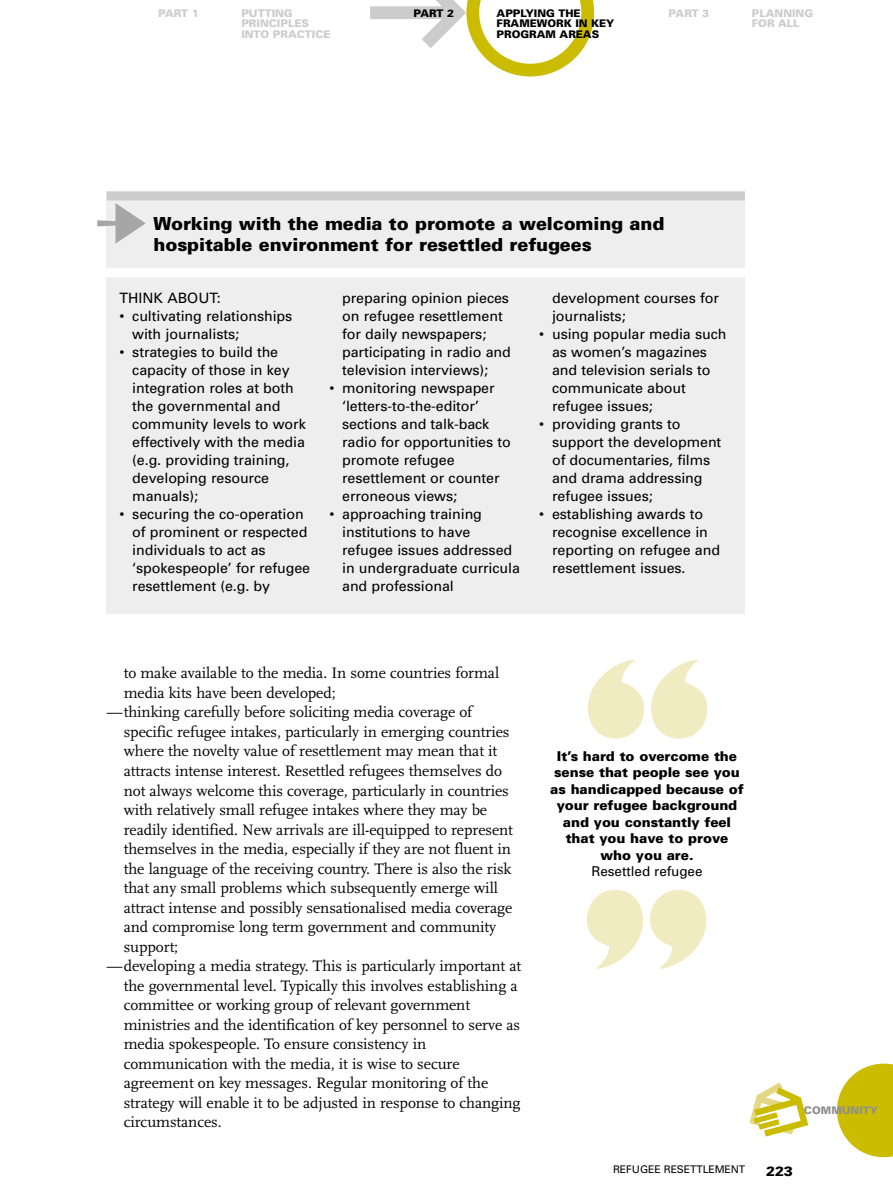
<style>
.page{position:relative;width:893px;height:1200px;background:#fff}
.page>*{position:absolute;margin:0;border:0;box-sizing:border-box;transform-origin:0 0}
.t1{font:800 172.5px/230.1px "Gill Sans";color:#f1ebc2}
.t2{font:900 18px/21px "Univers";letter-spacing:-.005em;color:#000}
.t3{font:15.75px "Scala";letter-spacing:-.005em;color:#000}
.t4{font:14.25px/18px "Univers";letter-spacing:-.005em;color:#000}
.t5{font:900 13.5px/16.5px "Univers";letter-spacing:-.005em;color:#000;text-align:center}
.t6{font:13.5px "Univers";letter-spacing:-.005em;color:#000}
.t7{font:900 10.5px/10.5px "Univers";color:#ccc}
.t8{font:900 10.5px/10.5px "Univers";color:#000}
.t9{font:10.5px "Univers";letter-spacing:-.01em;color:#000}
.t10{font:900 10.5px "Univers";color:#8f8f8f}
.s1{color:#a6a6a6}
</style>
<div class="page">
<svg style="left:837px;top:1063px;width:55px;height:93px"></svg>
<svg style="left:370px;top:0;width:224px;height:76px"></svg>
<svg style="left:749px;top:1082px;width:60px;height:55px"></svg>
<div style="left:107px;top:191px;width:638px;height:422px;background:#eee"></div>
<div style="left:107px;top:191px;width:638px;height:9px;background:#cdcdcd"></div>
<div style="left:85px;top:268px;width:660px;height:9px;background:#fff"></div>
<p class="t7" style="left:158px;top:9px;width:42px">PART 1</p>
<p class="t7" style="left:241px;top:9px;width:91px">PUTTING<br>PRINCIPLES<br>INTO PRACTICE</p>
<p class="t8" style="left:413px;top:9px;width:42px">PART 2</p>
<p class="t8" style="left:496px;top:9px;width:119px">APPLYING THE<br>FRAMEWORK IN KEY<br>PROGRAM AREAS</p>
<p class="t7" style="left:668px;top:9px;width:42px">PART 3</p>
<p class="t7" style="left:751px;top:9px;width:63px">PLANNING<br>FOR ALL</p>
<p class="t2" style="left:153px;top:215px;width:512px;text-indent:-60px"><span class="s1">➔</span> Working with the media to promote a welcoming and hospitable environment for resettled refugees</p>
<p class="t4" style="left:119px;top:290px;width:103px">THINK ABOUT:</p>
<p class="t4" style="left:132px;top:308px;width:161px;text-indent:-13px">• cultivating relationships with journalists;</p>
<p class="t4" style="left:132px;top:344px;width:175px;text-indent:-13px">• strategies to build the capacity of those in key integration roles at both the governmental and community levels to work effectively with the media (e.g. providing training, developing resource manuals);</p>
<p class="t4" style="left:132px;top:506px;width:179px;text-indent:-13px">• securing the co-operation of prominent or respected individuals to act as ‘spokespeople’ for refugee resettlement (e.g. by</p>
<p class="t4" style="left:552px;top:290px;width:168px">development courses for journalists;</p>
<p class="t4" style="left:552px;top:326px;width:176px;text-indent:-13px">• using popular media such as women’s magazines and television serials to communicate about refugee issues;</p>
<p class="t4" style="left:552px;top:416px;width:171px;text-indent:-13px">• providing grants to support the development of documentaries, films and drama addressing refugee issues;</p>
<p class="t4" style="left:552px;top:506px;width:169px;text-indent:-13px">• establishing awards to recognise excellence in reporting on refugee and resettlement issues.</p>
<p class="t4" style="left:342px;top:290px;width:170px">preparing opinion pieces on refugee resettlement for daily newspapers; participating in radio and television interviews);</p>
<p class="t4" style="left:342px;top:380px;width:170px;text-indent:-13px">• monitoring newspaper ‘letters-to-the-editor’ sections and talk-back radio for opportunities to promote refugee resettlement or counter erroneous views;</p>
<p class="t4" style="left:342px;top:506px;width:179px;text-indent:-13px">• approaching training institutions to have refugee issues addressed in undergraduate curricula and professional</p>
<p class="t3" style="left:124px;top:667px;width:377px">to make available to the media. In some countries formal</p>
<p class="t3" style="left:124px;top:686px;width:213px">media kits have been developed;</p>
<p class="t3" style="left:107px;top:706px;width:367px">—thinking carefully before soliciting media coverage of</p>
<p class="t3" style="left:124px;top:725px;width:387px">specific refugee intakes, particularly in emerging countries</p>
<p class="t3" style="left:124px;top:745px;width:375px">where the novelty value of resettlement may mean that it</p>
<p class="t3" style="left:124px;top:764px;width:380px">attracts intense interest. Resettled refugees themselves do</p>
<p class="t3" style="left:124px;top:784px;width:386px">not always welcome this coverage, particularly in countries</p>
<p class="t3" style="left:124px;top:803px;width:365px">with relatively small refugee intakes where they may be</p>
<p class="t3" style="left:124px;top:823px;width:391px">readily identified. New arrivals are ill-equipped to represent</p>
<p class="t3" style="left:124px;top:842px;width:388px">themselves in the media, especially if they are not fluent in</p>
<p class="t3" style="left:124px;top:862px;width:389px">the language of the receiving country. There is also the risk</p>
<p class="t3" style="left:124px;top:881px;width:375px">that any small problems which subsequently emerge will</p>
<p class="t3" style="left:124px;top:901px;width:390px">attract intense and possibly sensationalised media coverage</p>
<p class="t3" style="left:124px;top:920px;width:374px">and compromise long term government and community</p>
<p class="t3" style="left:124px;top:940px;width:56px">support;</p>
<p class="t3" style="left:107px;top:959px;width:416px">—developing a media strategy. This is particularly important at</p>
<p class="t3" style="left:124px;top:979px;width:395px">the governmental level. Typically this involves establishing a</p>
<p class="t3" style="left:124px;top:998px;width:348px">committee or working group of relevant government</p>
<p class="t3" style="left:124px;top:1018px;width:398px">ministries and the identification of key personnel to serve as</p>
<p class="t3" style="left:124px;top:1037px;width:304px">media spokespeople. To ensure consistency in</p>
<p class="t3" style="left:124px;top:1057px;width:337px">communication with the media, it is wise to secure</p>
<p class="t3" style="left:124px;top:1076px;width:366px">agreement on key messages. Regular monitoring of the</p>
<p class="t3" style="left:124px;top:1096px;width:398px">strategy will enable it to be adjusted in response to changing</p>
<p class="t3" style="left:124px;top:1115px;width:99px">circumstances.</p>
<h1 class="t1" style="left:580px;top:625px;width:135px">‘‘ ’’</h1>
<p class="t5" style="left:550px;top:748px;width:195px">It’s hard to overcome the sense that people see you as handicapped because of your refugee background and you constantly feel that you have to prove who you are.</p>
<p class="t6" style="left:591px;top:866px;width:112px">Resettled refugee</p>
<p class="t10" style="left:803px;top:1106px;width:76px">COMMUNITY</p>
<p class="t9" style="left:613px;top:1165px;width:134px">REFUGEE RESETTLEMENT</p>
<p class="t5" style="left:766px;top:1163px;width:28px">223</p>
</div>
